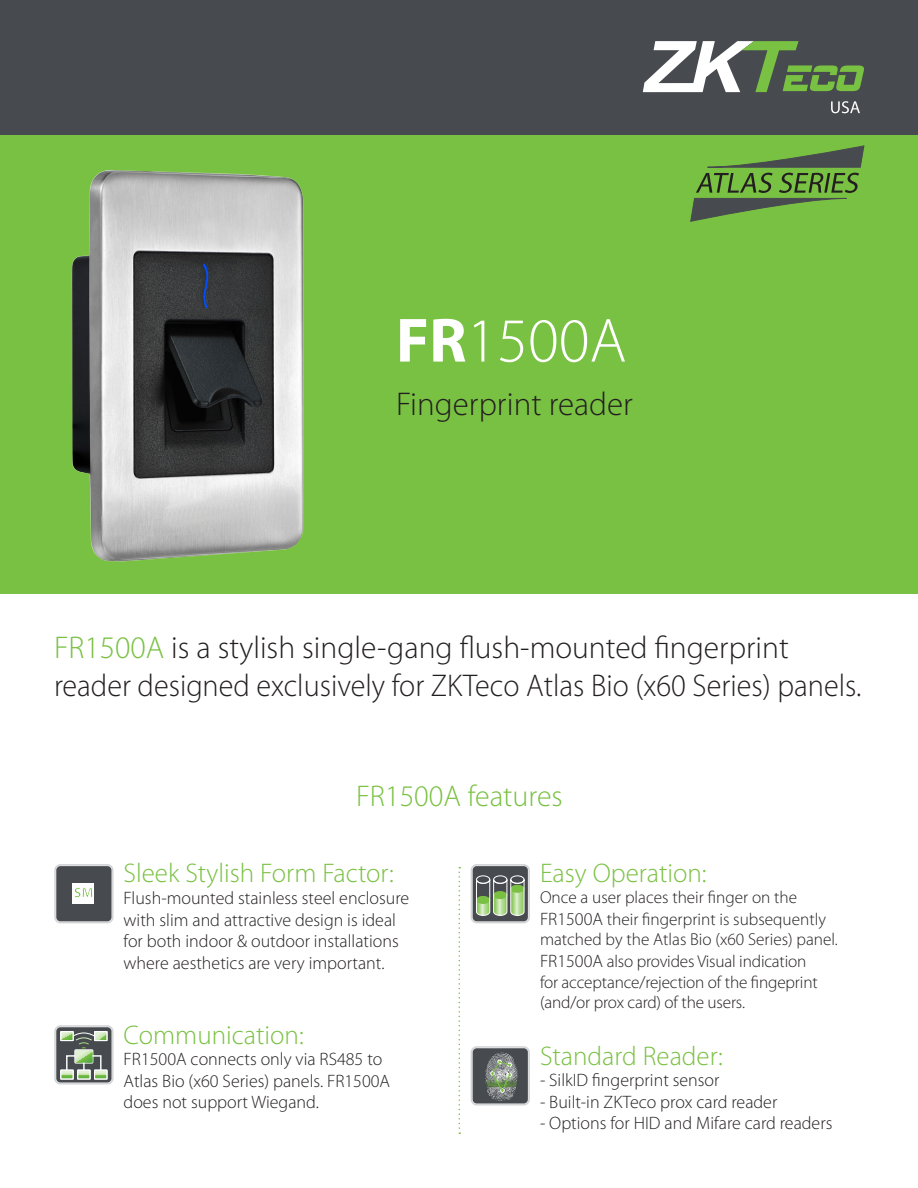
<style>
.page{position:relative;width:918px;height:1188px;background:#fff}
.page>*{position:absolute;margin:0;border:0;box-sizing:border-box;transform-origin:0 0}
.t1{font:300 63px "Myriad Pro";color:#fff}
.t2{font:300 33px "Myriad Pro";color:#231f20}
.t3{font:300 31.5px/37.8px "Myriad Pro";color:#231f20}
.t4{font:300 30px "Myriad Pro";color:#79c142}
.Features_Copy{font:300 27px "Myriad Pro";color:#79c142}
.Features_Copy-2{font:300 18px/21.6px "Myriad Pro";color:#231f20}
.Features_Copy-3{font:300 17.25px/21px "Myriad Pro";letter-spacing:-.005em;color:#231f20}
.s1{font-weight:700}
.s2{color:#79c142}
.s3{font-size:18px}
</style>
<div class="page">
<div style="left:0;top:135px;width:918px;height:459px;background:#79c142"></div>
<img style="left:71px;top:170px;width:233px;height:392px">
<svg style="left:459px;top:867px;width:1px;height:267px"></svg>
<div style="left:471px;top:864px;width:59px;height:59px;border:4px solid #d0d2d3;border-radius:4px"></div>
<div style="left:472px;top:865px;width:57px;height:57px;border:1px solid #e6e7e8;border-radius:4px"></div>
<div style="left:473px;top:866px;width:55px;height:55px;background:#474b4f;border-radius:4px"></div>
<div style="left:476px;top:876px;width:14px;height:8px;border:1px solid #fff;border-radius:50%"></div>
<div style="left:493px;top:876px;width:14px;height:8px;border:1px solid #fff;border-radius:50%"></div>
<div style="left:511px;top:876px;width:13px;height:8px;border:1px solid #fff;border-radius:50%"></div>
<svg style="left:476px;top:879px;width:49px;height:37px"></svg>
<div style="left:54px;top:864px;width:60px;height:59px;border:4px solid #d0d2d3;border-radius:4px"></div>
<div style="left:56px;top:865px;width:56px;height:57px;border:1px solid #e6e7e8;border-radius:4px"></div>
<div style="left:56px;top:866px;width:55px;height:55px;background:#474b4f;border-radius:4px"></div>
<div style="left:73px;top:883px;width:21px;height:20px;background:#fff"></div>
<svg style="left:75px;top:887px;width:18px;height:11px"></svg>
<div style="left:54px;top:1025px;width:60px;height:59px;border:4px solid #d0d2d3;border-radius:4px"></div>
<div style="left:56px;top:1027px;width:56px;height:56px;border:1px solid #e6e7e8;border-radius:4px"></div>
<div style="left:56px;top:1027px;width:55px;height:55px;background:#474b4f;border-radius:4px"></div>
<div style="left:94px;top:1031px;width:13px;height:10px;border:1px solid #fff"></div>
<div style="left:61px;top:1031px;width:12px;height:10px;border:1px solid #fff"></div>
<svg style="left:61px;top:1032px;width:46px;height:47px"></svg>
<div style="left:471px;top:1046px;width:59px;height:59px;border:4px solid #d0d2d3;border-radius:4px"></div>
<div style="left:472px;top:1048px;width:57px;height:56px;border:1px solid #e6e7e8;border-radius:4px"></div>
<div style="left:473px;top:1048px;width:55px;height:55px;background:#474b4f;border-radius:4px"></div>
<svg style="left:485px;top:1052px;width:33px;height:49px"></svg>
<div style="left:0;top:0;width:918px;height:135px;background:#474a4e"></div>
<svg style="left:643px;top:41px;width:221px;height:51px"></svg>
<svg style="left:831px;top:101px;width:29px;height:12px"></svg>
<svg style="left:691px;top:173px;width:168px;height:49px"></svg>
<svg style="left:707px;top:146px;width:157px;height:21px"></svg>
<p class="t1" style="left:396px;top:303px;width:232px"><span class="s1">FR</span>1500A</p>
<p class="t2" style="left:396px;top:384px;width:239px">Fingerprint reader</p>
<p class="t3" style="left:54px;top:628px;width:809px"><span class="s2">FR1500A</span> is a stylish single-gang flush-mounted fingerprint reader designed exclusively for ZKTeco Atlas Bio (x60 Series) panels.</p>
<p class="t4" style="left:356px;top:778px;width:208px">FR1500A features</p>
<p class="Features_Copy" style="left:124px;top:857px;width:272px">Sleek Stylish Form Factor:</p>
<p class="Features_Copy-2" style="left:124px;top:887px;width:287px">Flush-mounted stainless steel enclosure with slim and attractive design is ideal for both indoor &amp; outdoor installations where aesthetics are very important.</p>
<p class="Features_Copy" style="left:540px;top:857px;width:168px">Easy Operation:</p>
<p class="Features_Copy-3" style="left:540px;top:887px;width:299px">Once a user places their finger on the <span class="s3">FR1500A</span> their fingerprint is subsequently matched by the Atlas Bio (x60 Series) panel.<br><span class="s3">FR1500A</span> also provides Visual indication<br>for acceptance/rejection of the fingeprint (and/or prox card) of the users.</p>
<p class="Features_Copy" style="left:124px;top:1018px;width:182px">Communication:</p>
<p class="Features_Copy-2" style="left:124px;top:1048px;width:268px">FR1500A connects only via RS485 to<br>Atlas Bio (x60 Series) panels. FR1500A does not support Wiegand.</p>
<p class="Features_Copy" style="left:540px;top:1039px;width:184px">Standard Reader:</p>
<p class="Features_Copy-2" style="left:540px;top:1069px;width:181px">- SilkID fingerprint sensor</p>
<p class="Features_Copy-2" style="left:540px;top:1091px;width:239px">- Built-in ZKTeco prox card reader</p>
<p class="Features_Copy-2" style="left:540px;top:1112px;width:294px">- Options for HID and Mifare card readers</p>
</div>
